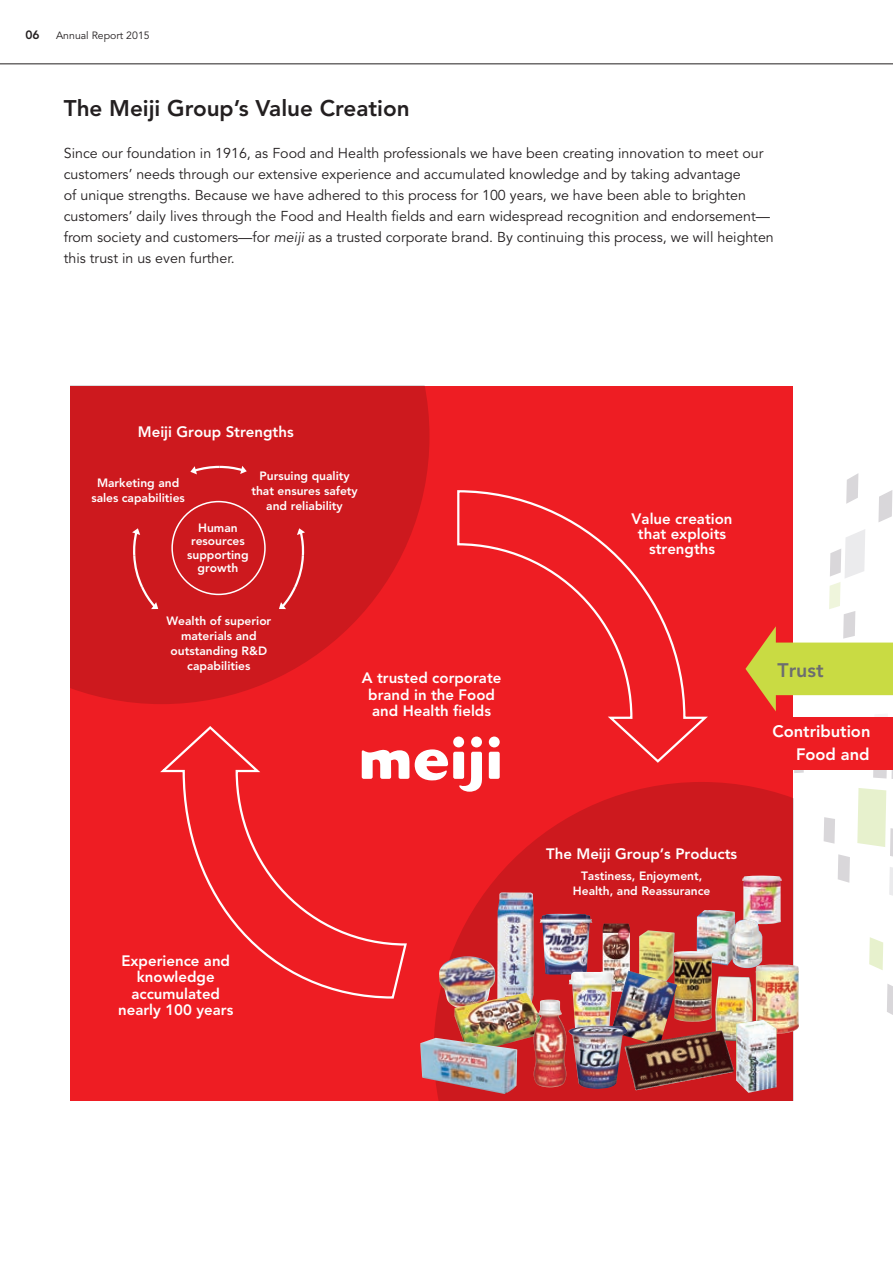
<style>
.page{position:relative;width:893px;height:1263px;background:#fff}
.page>*{position:absolute;margin:0;border:0;box-sizing:border-box;transform-origin:0 0}
.t1{font:800 22.5px "Avenir LT Std";color:#231f20}
.t2{font:800 19.5px "Avenir LT Std";color:#6c6d70}
.t3{font:800 16.5px "Avenir LT Std";color:#fff}
.t4{font:800 15px/16.5px "Avenir LT Std";color:#fff;text-align:center}
.t5{font:14.25px/21px "Avenir LT Std";color:#231f20}
.t6{font:800 12px/15px "Avenir LT Std";color:#fff;text-align:center}
.t7{font:800 12px "Avenir LT Std";color:#231f20}
.t8{font:10.5px "Avenir LT Std";color:#231f20}
.s1{font-style:italic}
</style>
<div class="page">
<div style="left:70px;top:386px;width:723px;height:714px;background:#ee1d23"></div>
<svg style="left:434px;top:782px;width:359px;height:318px;fill:#cd191e"></svg>
<svg style="left:70px;top:386px;width:359px;height:318px;background:#d11a1f"></svg>
<svg style="left:794px;top:769px;width:10px;height:4px"></svg>
<svg style="left:846px;top:473px;width:12px;height:31px"></svg>
<svg style="left:878px;top:490px;width:14px;height:32px"></svg>
<svg style="left:873px;top:769px;width:20px;height:10px"></svg>
<svg style="left:857px;top:788px;width:36px;height:68px"></svg>
<svg style="left:824px;top:817px;width:11px;height:27px"></svg>
<svg style="left:889px;top:867px;width:4px;height:29px"></svg>
<svg style="left:838px;top:854px;width:12px;height:29px"></svg>
<svg style="left:869px;top:937px;width:14px;height:33px"></svg>
<svg style="left:887px;top:984px;width:6px;height:31px"></svg>
<svg style="left:279px;top:528px;width:26px;height:82px;background:#d23035"></svg>
<svg style="left:132px;top:528px;width:26px;height:82px;background:#d23035"></svg>
<svg style="left:190px;top:465px;width:57px;height:9px"></svg>
<div style="left:784px;top:717px;width:109px;height:52px;background:#ee1d23"></div>
<svg style="left:745px;top:529px;width:148px;height:183px"></svg>
<svg style="left:459px;top:764px;width:23px;height:28px"></svg>
<svg style="left:408px;top:754px;width:1px;height:25px"></svg>
<svg style="left:415px;top:749px;width:33px;height:32px"></svg>
<div style="left:453px;top:752px;width:11px;height:27px;background:#fff;border-radius:2px"></div>
<div style="left:453px;top:736px;width:11px;height:11px;background:#fff;border-radius:50%"></div>
<div style="left:489px;top:752px;width:11px;height:27px;background:#fff;border-radius:2px"></div>
<svg style="left:456px;top:490px;width:252px;height:274px"></svg>
<svg style="left:160px;top:726px;width:248px;height:273px"></svg>
<div style="left:171px;top:501px;width:95px;height:94px;border:2px solid #fff;border-radius:50%"></div>
<img style="left:539px;top:914px;width:54px;height:60px">
<img style="left:497px;top:892px;width:37px;height:100px">
<img style="left:603px;top:923px;width:27px;height:48px">
<img style="left:742px;top:875px;width:40px;height:49px">
<img style="left:639px;top:930px;width:36px;height:41px">
<hr style="left:0;top:64px;width:893px;height:1px;background:#231f20">
<img style="left:697px;top:910px;width:65px;height:60px">
<img style="left:715px;top:976px;width:38px;height:66px">
<img style="left:755px;top:964px;width:44px;height:69px">
<img style="left:736px;top:1020px;width:41px;height:73px">
<img style="left:439px;top:956px;width:56px;height:53px">
<img style="left:673px;top:951px;width:40px;height:71px">
<img style="left:616px;top:971px;width:61px;height:59px">
<img style="left:568px;top:971px;width:48px;height:54px">
<img style="left:454px;top:992px;width:92px;height:62px">
<img style="left:420px;top:1038px;width:97px;height:56px">
<img style="left:538px;top:1000px;width:13px;height:20px">
<img style="left:567px;top:1025px;width:61px;height:65px">
<img style="left:625px;top:1030px;width:109px;height:60px">
<p class="t7" style="left:26px;top:28px;width:16px">06</p>
<p class="t8" style="left:56px;top:29px;width:95px">Annual Report 2015</p>
<h1 class="t1" style="left:64px;top:95px;width:347px">The Meiji Group’s Value Creation</h1>
<p class="t5" style="left:64px;top:143px;width:712px">Since our foundation in 1916, as Food and Health professionals we have been creating innovation to meet our customers’ needs through our extensive experience and accumulated knowledge and by taking advantage<br>of unique strengths. Because we have adhered to this process for 100 years, we have been able to brighten customers’ daily lives through the Food and Health fields and earn widespread recognition and endorsement— from society and customers—for <span class="s1">meiji</span> as a trusted corporate brand. By continuing this process, we will heighten this trust in us even further.</p>
<p class="t4" style="left:138px;top:423px;width:157px">Meiji Group Strengths</p>
<p class="t6" style="left:91px;top:476px;width:95px">Marketing and sales capabilities</p>
<p class="t6" style="left:251px;top:468px;width:108px">Pursuing quality that ensures safety and reliability</p>
<p class="t6" style="left:187px;top:521px;width:63px;line-height:13.5px">Human resources supporting growth</p>
<p class="t6" style="left:166px;top:613px;width:106px">Wealth of superior materials and outstanding R&amp;D capabilities</p>
<p class="t4" style="left:362px;top:670px;width:141px">A trusted corporate brand in the Food and Health fields</p>
<p class="t4" style="left:118px;top:952px;width:117px">Experience and knowledge accumulated nearly 100 years</p>
<p class="t4" style="left:632px;top:512px;width:102px;line-height:15px">Value creation that exploits strengths</p>
<p class="t4" style="left:546px;top:846px;width:193px">The Meiji Group’s Products</p>
<p class="t6" style="left:573px;top:868px;width:139px">Tastiness, Enjoyment,<br>Health, and Reassurance</p>
<h2 class="t2" style="left:777px;top:659px;width:48px">Trust</h2>
<p class="t3" style="left:772px;top:721px;width:100px">Contribution</p>
<p class="t3" style="left:796px;top:745px;width:75px">Food and</p>
</div>
